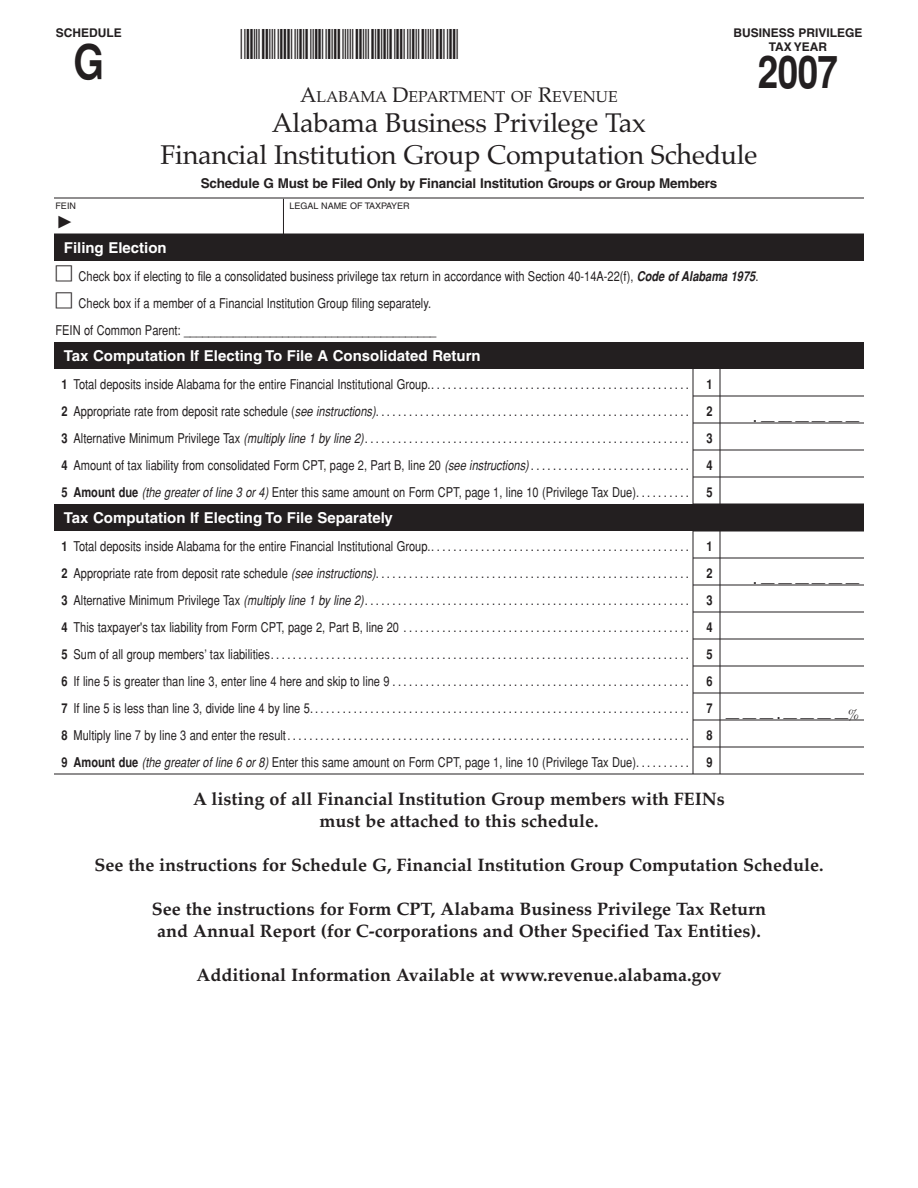
<style>
.page{position:relative;width:918px;height:1188px;background:#fff}
.page>*{position:absolute;margin:0;border:0;box-sizing:border-box;transform-origin:0 0}
.t1{font:700 48px "Helvetica";color:#231f20;scale:.82 1}
.t2{font:700 45px "Helvetica";color:#231f20;scale:.82 1}
.t3{font:30px "Code 39 Slim Regular";color:#231f20}
.t4{font:27px/31.5px "Palatino";letter-spacing:-.01em;color:#231f20;text-align:center}
.t5{font:700 18px/21.9px "Palatino";color:#231f20;text-align:center}
.t6{font:15.75px "Palatino";color:#231f20}
.t7{font:700 15px "Helvetica";color:#fff}
.t8{font:13.5px/27px "Helvetica";color:#231f20;text-align:justify;scale:.82 1}
.t9{font:700 13.5px "Helvetica";letter-spacing:-.01em;color:#231f20}
.t10{font:13.5px "Palatino";color:#231f20}
.t11{font:700 13.5px/27px "Helvetica";letter-spacing:-.01em;color:#231f20;text-align:justify;scale:.82 1}
.t12{font:700 12px/13.5px "Helvetica";color:#231f20;text-align:center}
.t13{font:9px "Helvetica";color:#231f20}
.s1{font-size:21px}
.s2{font-weight:700;font-style:italic}
.s3{font-weight:700}
.s4{font-style:italic}
</style>
<div class="page">
<div style="left:54px;top:234px;width:810px;height:27px;background:#231f20"></div>
<div style="left:54px;top:342px;width:810px;height:27px;background:#231f20"></div>
<div style="left:54px;top:504px;width:810px;height:27px;background:#231f20"></div>
<hr style="left:693px;top:369px;width:1px;height:405px;background:#231f20">
<hr style="left:720px;top:369px;width:1px;height:405px;background:#231f20">
<hr style="left:693px;top:396px;width:171px;height:1px;background:#231f20">
<hr style="left:693px;top:423px;width:171px;height:1px;background:#231f20">
<hr style="left:693px;top:450px;width:171px;height:1px;background:#231f20">
<hr style="left:693px;top:477px;width:171px;height:1px;background:#231f20">
<hr style="left:693px;top:531px;width:171px;height:1px;background:#231f20">
<hr style="left:693px;top:558px;width:171px;height:1px;background:#231f20">
<hr style="left:693px;top:585px;width:171px;height:1px;background:#231f20">
<hr style="left:693px;top:612px;width:171px;height:1px;background:#231f20">
<hr style="left:693px;top:639px;width:171px;height:1px;background:#231f20">
<hr style="left:693px;top:666px;width:171px;height:1px;background:#231f20">
<hr style="left:693px;top:693px;width:171px;height:1px;background:#231f20">
<hr style="left:693px;top:720px;width:171px;height:1px;background:#231f20">
<hr style="left:693px;top:747px;width:171px;height:1px;background:#231f20">
<hr style="left:54px;top:774px;width:810px;height:1px;background:#231f20">
<hr style="left:54px;top:198px;width:810px;height:1px;background:#231f20">
<hr style="left:283px;top:199px;width:1px;height:36px;background:#231f20">
<p class="t12" style="left:56px;top:27px;width:67px">SCHEDULE</p>
<h1 class="t1" style="left:74px;top:45px;width:39px">G</h1>
<p class="t12" style="left:734px;top:27px;width:130px">BUSINESS PRIVILEGE<br>TAX YEAR</p>
<h2 class="t2" style="left:758px;top:56px;width:99px">2007</h2>
<h3 class="t3" style="left:334px;top:28px;width:95px">✓✔ ★</h3>
<p class="t6" style="left:300px;top:91px;width:319px"><span class="s1">A</span>LABAMA <span class="s1">D</span>EPARTMENT OF <span class="s1">R</span>EVENUE</p>
<h3 class="t4" style="left:160px;top:111px;width:598px">Alabama Business Privilege Tax<br>Financial Institution Group Computation Schedule</h3>
<p class="t9" style="left:201px;top:178px;width:518px">Schedule G Must be Filed Only by Financial Institution Groups or Group Members</p>
<p class="t13" style="left:56px;top:202px;width:22px">FEIN</p>
<p class="t13" style="left:290px;top:202px;width:122px">LEGAL NAME OF TAXPAYER</p>
<p class="t7" style="left:64px;top:242px;width:104px">Filing Election</p>
<p class="t8" style="left:56px;top:264px;width:859px"><sup>-</sup> Check box if electing to file a consolidated business privilege tax return in accordance with Section 40-14A-22(f), <span class="s2">Code of Alabama 1975</span>.</p>
<p class="t8" style="left:55px;top:291px;width:466px"><sup>-</sup> Check box if a member of a Financial Institution Group filing separately.<br>FEIN of Common Parent: _________________________________________</p>
<p class="t7" style="left:64px;top:350px;width:418px">Tax Computation If Electing To File A Consolidated Return</p>
<p class="t8" style="left:62px;top:372px;width:767px"><span class="s3">1</span> Total deposits inside Alabama for the entire Financial Institutional Group.. . . . . . . . . . . . . . . . . . . . . . . . . . . . . . . . . . . . . . . . . . . . . . .<br><span class="s3">2</span> Appropriate rate from deposit rate schedule (<span class="s4">see instructions)</span>.........................................................<br><span class="s3">3</span> Alternative Minimum Privilege Tax <span class="s4">(multiply line 1 by line 2)</span>...........................................................<br><span class="s3">4</span> Amount of tax liability from consolidated Form CPT, page 2, Part B, line 20 <span class="s4">(see instructions)</span>. . . . . . . . . . . . . . . . . . . . . . . . . . . . .<br><span class="s3">5 Amount due</span> <span class="s4">(the greater of line 3 or 4)</span> Enter this same amount on Form CPT, page 1, line 10 (Privilege Tax Due). . . . . . . . . .</p>
<p class="t7" style="left:64px;top:512px;width:331px">Tax Computation If Electing To File Separately</p>
<p class="t8" style="left:62px;top:534px;width:767px"><span class="s3">1</span> Total deposits inside Alabama for the entire Financial Institutional Group.. . . . . . . . . . . . . . . . . . . . . . . . . . . . . . . . . . . . . . . . . . . . . . .<br><span class="s3">2</span> Appropriate rate from deposit rate schedule <span class="s4">(see instructions)</span>.........................................................<br><span class="s3">3</span> Alternative Minimum Privilege Tax <span class="s4">(multiply line 1 by line 2)</span>...........................................................<br><span class="s3">4</span> This taxpayer's tax liability from Form CPT, page 2, Part B, line 20 ....................................................<br><span class="s3">5</span> Sum of all group members’ tax liabilities............................................................................<br><span class="s3">6</span> If line 5 is greater than line 3, enter line 4 here and skip to line 9......................................................<br><span class="s3">7</span> If line 5 is less than line 3, divide line 4 by line 5.....................................................................<br><span class="s3">8</span> Multiply line 7 by line 3 and enter the result.........................................................................<br><span class="s3">9 Amount due</span> <span class="s4">(the greater of line 6 or 8)</span> Enter this same amount on Form CPT, page 1, line 10 (Privilege Tax Due). . . . . . . . . .</p>
<p class="t11" style="left:706px;top:372px;width:9px">1<br>2<br>3<br>4<br>5</p>
<p class="t10" style="left:753px;top:415px;width:108px"><sup>.</sup>— — —— — —</p>
<p class="t11" style="left:706px;top:534px;width:9px">1<br>2<br>3<br>4<br>5<br>6<br>7<br>8<br>9</p>
<p class="t10" style="left:753px;top:577px;width:108px"><sup>.</sup>— — —— — —</p>
<p class="t10" style="left:726px;top:712px;width:135px">— — —<sup>.</sup>— — — —%</p>
<h3 class="t5" style="left:193px;top:790px;width:533px">A listing of all Financial Institution Group members with FEINs must be attached to this schedule.</h3>
<h3 class="t5" style="left:94px;top:856px;width:731px">See the instructions for Schedule G, Financial Institution Group Computation Schedule.</h3>
<h3 class="t5" style="left:152px;top:900px;width:616px;text-align:left">See the instructions for Form CPT, Alabama Business Privilege Tax Return and Annual Report (for C-corporations and Other Specified Tax Entities).</h3>
<h3 class="t5" style="left:196px;top:966px;width:527px">Additional Information Available at www.revenue.alabama.gov</h3>
</div>
